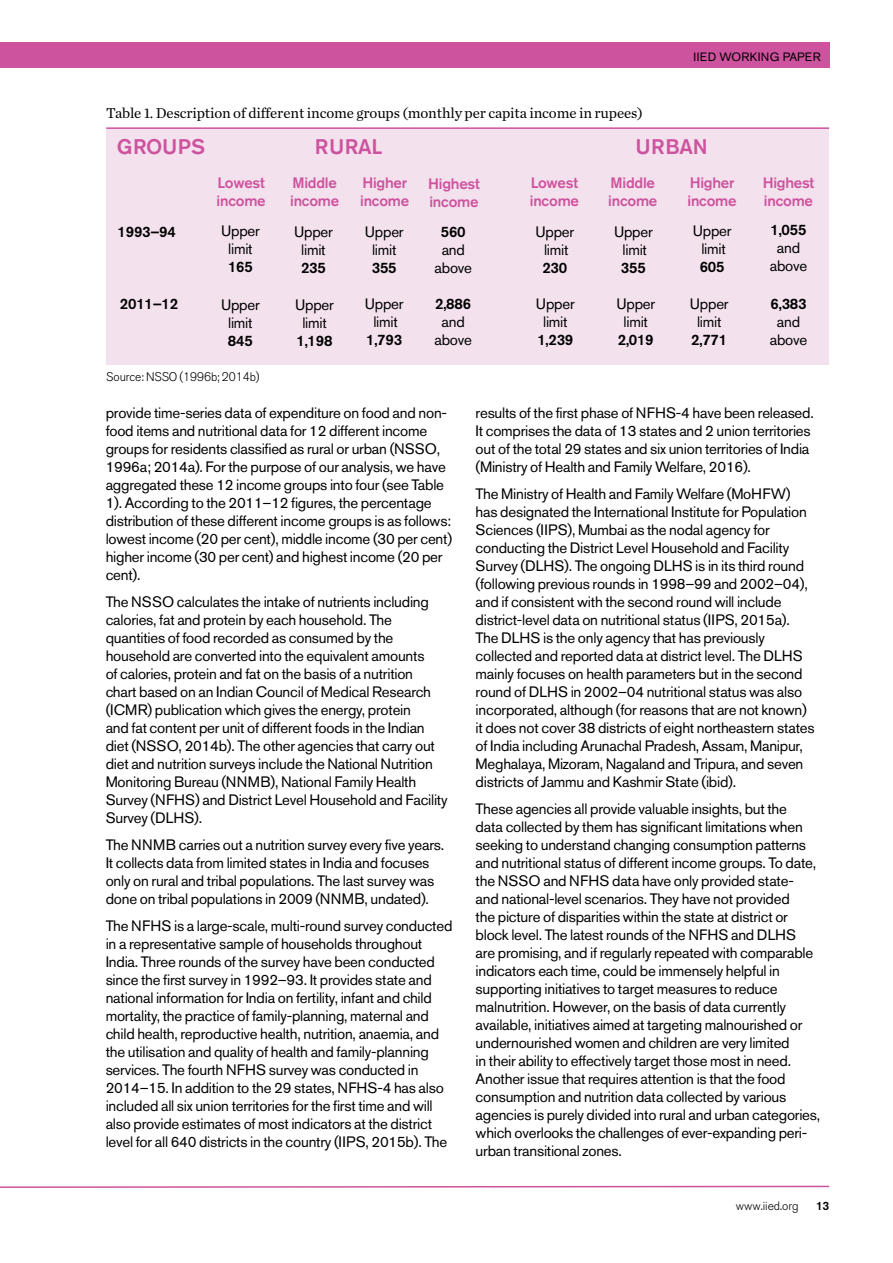
<style>
.page{position:relative;width:893px;height:1263px;background:#fff}
.page>*{position:absolute;margin:0;border:0;box-sizing:border-box;transform-origin:0 0}
.t1{font:500 21px "Akzidenz Grotesk BE";letter-spacing:.005em;color:#ce539e}
.t2{font:15px/18px "Akzidenz Grotesk BE";letter-spacing:-.015em;color:#000;text-align:center}
.t3{font:500 15px/18px "Akzidenz Grotesk BE";letter-spacing:-.015em;color:#ce539e}
.t4{font:500 15px "Akzidenz Grotesk BE";letter-spacing:-.015em;color:#000}
.t5{font:15px "Chronicle Text G1";letter-spacing:-.01em;color:#000}
.t6{font:300 12.45px "Akzidenz Grotesk BE";letter-spacing:-.005em;color:#000}
.t7{font:12px "Akzidenz Grotesk BE";letter-spacing:.02em;color:#000}
.t8{font:300 12px "Akzidenz Grotesk BE";color:#000}
.t9{font:500 12px "Akzidenz Grotesk BE";color:#000}
</style>
<div class="page">
<div style="left:0;top:43px;width:829px;height:25px;background:#ce539e"></div>
<svg style="left:0;top:1185px;width:830px;height:3px"></svg>
<div style="left:106px;top:128px;width:723px;height:237px;background:#f3e1ee"></div>
<hr style="left:106px;top:127px;width:723px;height:2px;background:#ce539e">
<p class="t5" style="left:106px;top:102px;width:538px">Table 1. Description of different income groups (monthly per capita income in rupees)</p>
<p class="t7" style="left:693px;top:49px;width:113px">IIED Working paper</p>
<h1 class="t1" style="left:117px;top:134px;width:90px">GROUPS</h1>
<h1 class="t1" style="left:315px;top:134px;width:69px">RURAL</h1>
<h1 class="t1" style="left:635px;top:134px;width:74px">URBAN</h1>
<p class="t3" style="left:217px;top:173px;width:51px">Lowest income</p>
<p class="t3" style="left:530px;top:174px;width:51px">Lowest income</p>
<p class="t3" style="left:290px;top:173px;width:51px">Middle income</p>
<p class="t3" style="left:360px;top:174px;width:51px">Higher income</p>
<p class="t3" style="left:428px;top:174px;width:53px">Highest income</p>
<p class="t3" style="left:608px;top:174px;width:51px">Middle income</p>
<p class="t3" style="left:763px;top:173px;width:53px">Highest income</p>
<p class="t3" style="left:688px;top:174px;width:51px">Higher income</p>
<p class="t4" style="left:118px;top:222px;width:60px">1993–94</p>
<p class="t4" style="left:120px;top:295px;width:60px">2011–12</p>
<p class="t2" style="left:221px;top:222px;width:40px">Upper limit</p>
<p class="t4" style="left:228px;top:257px;width:26px">165</p>
<p class="t2" style="left:221px;top:295px;width:40px">Upper limit</p>
<p class="t4" style="left:228px;top:331px;width:26px">845</p>
<p class="t2" style="left:294px;top:222px;width:40px">Upper limit</p>
<p class="t4" style="left:301px;top:258px;width:26px">235</p>
<p class="t2" style="left:295px;top:295px;width:40px">Upper limit</p>
<p class="t4" style="left:297px;top:331px;width:37px">1,198</p>
<p class="t2" style="left:365px;top:222px;width:40px">Upper limit</p>
<p class="t4" style="left:372px;top:258px;width:26px">355</p>
<p class="t2" style="left:365px;top:295px;width:40px">Upper limit</p>
<p class="t4" style="left:366px;top:331px;width:37px">1,793</p>
<p class="t4" style="left:441px;top:222px;width:26px">560</p>
<p class="t2" style="left:435px;top:240px;width:39px">and above</p>
<p class="t4" style="left:435px;top:295px;width:37px">2,886</p>
<p class="t2" style="left:434px;top:313px;width:39px">and above</p>
<p class="t2" style="left:535px;top:222px;width:40px">Upper limit</p>
<p class="t4" style="left:542px;top:258px;width:26px">230</p>
<p class="t2" style="left:536px;top:295px;width:40px">Upper limit</p>
<p class="t4" style="left:537px;top:331px;width:37px">1,239</p>
<p class="t2" style="left:614px;top:222px;width:40px">Upper limit</p>
<p class="t4" style="left:621px;top:258px;width:26px">355</p>
<p class="t2" style="left:616px;top:295px;width:40px">Upper limit</p>
<p class="t4" style="left:618px;top:331px;width:37px">2,019</p>
<p class="t2" style="left:693px;top:222px;width:40px">Upper limit</p>
<p class="t4" style="left:700px;top:257px;width:26px">605</p>
<p class="t2" style="left:690px;top:295px;width:40px">Upper limit</p>
<p class="t4" style="left:691px;top:330px;width:37px">2,771</p>
<p class="t4" style="left:770px;top:221px;width:37px">1,055</p>
<p class="t2" style="left:770px;top:239px;width:39px">and above</p>
<p class="t4" style="left:771px;top:294px;width:37px">6,383</p>
<p class="t2" style="left:770px;top:313px;width:39px">and above</p>
<p class="t6" style="left:106px;top:370px;width:155px">Source: NSSO (1996b; 2014b)</p>
<p class="t2" style="left:106px;top:404px;width:348px;text-align:left">provide time-series data of expenditure on food and non&shy;food items and nutritional data for 12 different income groups for residents classified as rural or urban (N SSO, 1996a; 2014a). For the purpose of our analysis, we have aggregated these 12 income groups into four (see Table 1). According to the 2011–12 figures, the percentage distribution of these different income groups is as follows: lowest income (20 per cent), middle income (30 per cent) higher income (30 per cent) and highest income (20 per cent).</p>
<p class="t2" style="left:106px;top:593px;width:343px;text-align:left">The N SSO calculates the intake of nutrients including calories, fat and protein by each household. The quantities of food recorded as consumed by the household are converted into the equivalent amounts<br>of calories, protein and fat on the basis of a nutrition chart based on an Indian Council of Medical Research (ICMR) publication which gives the energy, protein<br>and fat content per unit of different foods in the Indian diet (N SSO, 2014b). The other agencies that carry out diet and nutrition surveys include the National N utrition Monitoring Bureau (NN MB), National Family Health Survey (N FHS) and District Level Household and Facility Survey (DLHS).</p>
<p class="t2" style="left:106px;top:836px;width:340px;text-align:left">The NN MB carries out a nutrition survey every five years.<br>It collects data from limited states in India and focuses only on rural and tribal populations. The last survey was done on tribal populations in 2009 (NN MB, undated).</p>
<p class="t2" style="left:106px;top:917px;width:348px;text-align:left">The N FHS is a large-scale, multi-round survey conducted in a representative sample of households throughout India. Three rounds of the survey have been conducted since the first survey in 1992–93. It provides state and national information for India on fertility, infant and child mortality, the practice of family-planning, maternal and child health, reproductive health, nutrition, anaemia, and the utilisation and quality of health and family-planning services. The fourth N FHS survey was conducted in 2014–15. In addition to the 29 states, N FHS-4 has also included all six union territories for the first time and will also provide estimates of most indicators at the district level for all 640 districts in the country (IIPS, 2015b). The</p>
<p class="t2" style="left:476px;top:404px;width:340px;text-align:left">results of the first phase of N FHS-4 have been released.<br>It comprises the data of 13 states and 2 union territories out of the total 29 states and six union territories of India (Ministry of Health and Family Welfare, 2016).</p>
<p class="t2" style="left:476px;top:485px;width:340px;text-align:left">The Ministry of Health and Family Welfare (MoHFW) has designated the International Institute for Population Sciences (IIPS), Mumbai as the nodal agency for conducting the District Level Household and Facility Survey (DLHS). The ongoing DLHS is in its third round (following previous rounds in 1998–99 and 2002–04), and if consistent with the second round will include district-level data on nutritional status (IIPS, 2015a).<br>The DLHS is the only agency that has previously collected and reported data at district level. The DLHS mainly focuses on health parameters but in the second round of DLHS in 2002–04 nutritional status was also incorporated, although (for reasons that are not known) it does not cover 38 districts of eight northeastern states of India including Arunachal Pradesh, Assam, Manipur, Meghalaya, Mizoram, Nagaland and Tripura, and seven districts of Jammu and Kashmir State (ibid).</p>
<p class="t2" style="left:476px;top:800px;width:346px;text-align:left">These agencies all provide valuable insights, but the<br>data collected by them has significant limitations when seeking to understand changing consumption patterns and nutritional status of different income groups. To date, the N SSO and N FHS data have only provided state&shy;and national-level scenarios. They have not provided<br>the picture of disparities within the state at district or block level. The latest rounds of the N FHS and DLHS<br>are promising, and if regularly repeated with comparable indicators each time, could be immensely helpful in supporting initiatives to target measures to reduce malnutrition. However, on the basis of data currently available, initiatives aimed at targeting malnourished or undernourished women and children are very limited<br>in their ability to effectively target those most in need.<br>Another issue that requires attention is that the food consumption and nutrition data collected by various agencies is purely divided into rural and urban categories, which overlooks the challenges of ever-expanding peri&shy;urban transitional zones.</p>
<p class="t8" style="left:736px;top:1199px;width:64px">www.iied.org</p>
<p class="t9" style="left:816px;top:1199px;width:15px">13</p>
</div>
